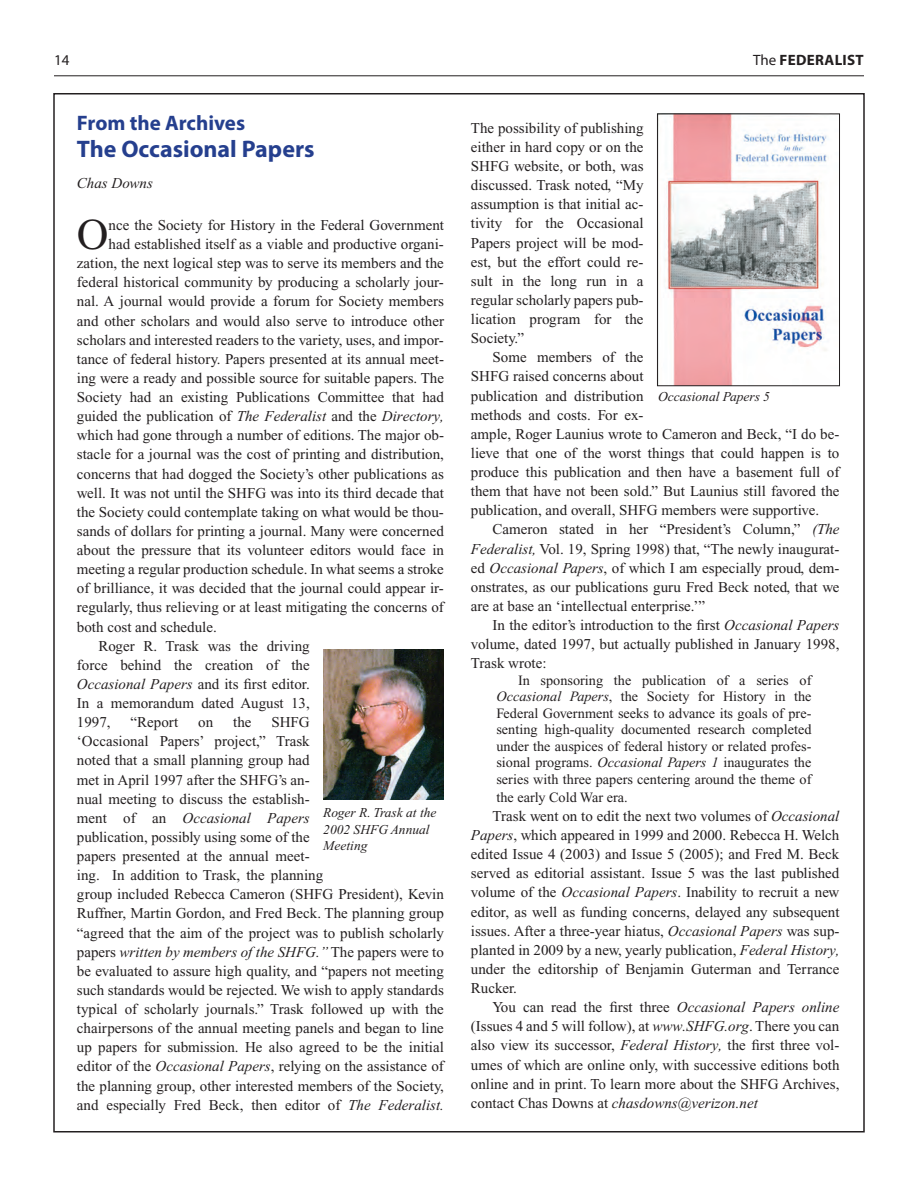
<style>
.page{position:relative;width:918px;height:1188px;background:#fff}
.page>*{position:absolute;margin:0;border:0;box-sizing:border-box;transform-origin:0 0}
.t1{font:43.95px "Times New Roman";color:#231f20}
.t2{font:700 24px "Myriad Pro";color:#253f8e}
.t3{font:700 21px "Myriad Pro";color:#253f8e}
.t4{font:15px/19.2px "Times New Roman";color:#231f20;text-align:justify}
.t5{font:700 15px "Myriad Pro";letter-spacing:.02em;color:#231f20}
.t6{font:italic 15px "Times New Roman";color:#231f20}
.t7{font:15px "Myriad Pro";color:#231f20}
.t8{font:14.25px/16.5px "Times New Roman";color:#231f20;text-align:justify}
.t9{font:italic 13.5px/16.2px "Times New Roman";color:#231f20}
.s1{font-weight:400}
.s2{font-style:italic}
</style>
<div class="page">
<hr style="left:54px;top:75px;width:810px;height:1px;background:#231f20">
<img style="left:664px;top:116px;width:164px;height:268px">
<div style="left:657px;top:114px;width:183px;height:272px;border:1px solid #231f20"></div>
<img style="left:323px;top:649px;width:121px;height:150px">
<p class="t7" style="left:54px;top:51px;width:17px">14</p>
<p class="t5" style="left:753px;top:50px;width:112px"><span class="s1">The</span> FEDERALIST</p>
<h3 class="t3" style="left:77px;top:109px;width:170px">From the Archives</h3>
<h2 class="t2" style="left:77px;top:133px;width:239px">The Occasional Papers</h2>
<p class="t6" style="left:77px;top:175px;width:77px">Chas Downs</p>
<h1 class="t1" style="left:77px;top:210px;width:33px">O</h1>
<p class="t4" style="left:109px;top:215px;width:337px">nce the Society for History in the Federal Government</p>
<p class="t4" style="left:109px;top:234px;width:337px">had established itself as a viable and productive organi-</p>
<p class="t4" style="left:77px;top:254px;width:369px">zation, the next logical step was to serve its members and the</p>
<p class="t4" style="left:77px;top:273px;width:369px">federal historical community by producing a scholarly jour-</p>
<p class="t4" style="left:77px;top:292px;width:369px">nal. A journal would provide a forum for Society members</p>
<p class="t4" style="left:77px;top:311px;width:369px">and other scholars and would also serve to introduce other</p>
<p class="t4" style="left:77px;top:330px;width:369px">scholars and interested readers to the variety, uses, and impor-</p>
<p class="t4" style="left:77px;top:349px;width:369px">tance of federal history. Papers presented at its annual meet-</p>
<p class="t4" style="left:77px;top:368px;width:369px">ing were a ready and possible source for suitable papers. The</p>
<p class="t4" style="left:77px;top:387px;width:369px">Society had an existing Publications Committee that had</p>
<p class="t4" style="left:77px;top:407px;width:369px">guided the publication of <span class="s2">The Federalist</span> and the <span class="s2">Directory,</span></p>
<p class="t4" style="left:77px;top:426px;width:369px">which had gone through a number of editions. The major ob-</p>
<p class="t4" style="left:77px;top:445px;width:369px">stacle for a journal was the cost of printing and distribution,</p>
<p class="t4" style="left:77px;top:464px;width:369px">concerns that had dogged the Society’s other publications as</p>
<p class="t4" style="left:77px;top:483px;width:369px">well. It was not until the SHFG was into its third decade that</p>
<p class="t4" style="left:77px;top:502px;width:369px">the Society could contemplate taking on what would be thou-</p>
<p class="t4" style="left:77px;top:521px;width:369px">sands of dollars for printing a journal. Many were concerned</p>
<p class="t4" style="left:77px;top:540px;width:369px">about the pressure that its volunteer editors would face in</p>
<p class="t4" style="left:77px;top:560px;width:369px">meeting a regular production schedule. In what seems a stroke</p>
<p class="t4" style="left:77px;top:579px;width:369px">of brilliance, it was decided that the journal could appear ir-</p>
<p class="t4" style="left:77px;top:598px;width:369px">regularly, thus relieving or at least mitigating the concerns of</p>
<p class="t4" style="left:77px;top:617px;width:141px">both cost and schedule.</p>
<p class="t4" style="left:99px;top:636px;width:213px">Roger R. Trask was the driving</p>
<p class="t4" style="left:77px;top:655px;width:234px">force behind the creation of the</p>
<p class="t4" style="left:77px;top:674px;width:234px"><span class="s2">Occasional Papers</span> and its first editor.</p>
<p class="t4" style="left:77px;top:693px;width:234px">In a memorandum dated August 13,</p>
<p class="t4" style="left:77px;top:713px;width:35px">1997,</p>
<p class="t4" style="left:131px;top:713px;width:49px">“Report</p>
<p class="t4" style="left:198px;top:713px;width:16px">on</p>
<p class="t4" style="left:233px;top:713px;width:20px">the</p>
<p class="t4" style="left:77px;top:713px;width:369px;text-align:left;text-indent:194px">SHFG<br>‘Occasional Papers’ project,” Trask<br>noted that a small planning group had<br>met in April 1997 after the SHFG’s an-<br>nual meeting to discuss the establish-<br>ment of an <span class="s2">Occasional Papers<br></span>publication, possibly using some of the<br>papers presented at the annual meet-<br>ing. In addition to Trask, the planning<br>group included Rebecca Cameron (SHFG President), Kevin Ruffner, Martin Gordon, and Fred Beck. The planning group “agreed that the aim of the project was to publish scholarly papers <span class="s2">written by members of the SHFG.”</span> The papers were to be evaluated to assure high quality, and “papers not meeting such standards would be rejected. We wish to apply standards typical of scholarly journals.” Trask followed up with the chairpersons of the annual meeting panels and began to line up papers for submission. He also agreed to be the initial editor of the <span class="s2">Occasional Papers</span>, relying on the assistance of the planning group, other interested members of the Society, and especially Fred Beck, then editor of <span class="s2">The Federalist.</span></p>
<p class="t9" style="left:323px;top:805px;width:115px">Roger R. Trask at the<br>2002 SHFG Annual<br>Meeting</p>
<p class="t4" style="left:471px;top:118px;width:174px">The possibility of publishing either in hard copy or on the SHFG website, or both, was discussed. Trask noted, “My assumption is that initial ac&shy;tivity for the Occasional Papers project will be mod&shy;est, but the effort could re&shy;sult in the long run in a regular scholarly papers pub&shy;lication program for the Society.”</p>
<p class="t4" style="left:471px;top:348px;width:370px;text-align:left;text-indent:22px">Some members of the<br>SHFG raised concerns about<br>publication and distribution<br>methods and costs. For ex-<br>ample, Roger Launius wrote to Cameron and Beck, “I do be&shy;lieve that one of the worst things that could happen is to produce this publication and then have a basement full of them that have not been sold.” But Launius still favored the publication, and overall, SHFG members were supportive.</p>
<p class="t4" style="left:471px;top:520px;width:370px;text-indent:22px">Cameron stated in her “President’s Column,” <span class="s2">(The Federalist,</span> Vol. 19, Spring 1998) that, “The newly inaugurat&shy;ed <span class="s2">Occasional Papers</span>, of which I am especially proud, dem&shy;onstrates, as our publications guru Fred Beck noted, that we are at base an ‘intellectual enterprise.’”</p>
<p class="t4" style="left:471px;top:615px;width:370px;text-indent:22px">In the editor’s introduction to the first <span class="s2">Occasional Papers </span>volume, dated 1997, but actually published in January 1998, Trask wrote:</p>
<p class="t8" style="left:496px;top:672px;width:317px;text-indent:22px">In sponsoring the publication of a series of <span class="s2">Occasional Papers</span>, the Society for History in the Federal Government seeks to advance its goals of pre&shy;senting high-quality documented research completed under the auspices of federal history or related profes&shy;sional programs. <span class="s2">Occasional Papers 1</span> inaugurates the series with three papers centering around the theme of</p>
<p class="t8" style="left:496px;top:789px;width:133px">the early Cold War era.</p>
<p class="t4" style="left:471px;top:806px;width:370px;text-indent:22px">Trask went on to edit the next two volumes of <span class="s2">Occasional Papers</span>, which appeared in 1999 and 2000. Rebecca H. Welch edited Issue 4 (2003) and Issue 5 (2005); and Fred M. Beck served as editorial assistant. Issue 5 was the last published volume of the <span class="s2">Occasional Papers</span>. Inability to recruit a new editor, as well as funding concerns, delayed any subsequent issues. After a three-year hiatus, <span class="s2">Occasional Papers</span> was sup&shy;planted in 2009 by a new, yearly publication, <span class="s2">Federal History, </span>under the editorship of Benjamin Guterman and Terrance Rucker.</p>
<p class="t4" style="left:471px;top:998px;width:370px;text-indent:22px">You can read the first three <span class="s2">Occasional Papers online </span>(Issues 4 and 5 will follow), at <span class="s2">www.SHFG.org</span>. There you can also view its successor, <span class="s2">Federal History,</span> the first three vol&shy;umes of which are online only, with successive editions both online and in print. To learn more about the SHFG Archives, contact Chas Downs at <span class="s2">chasdowns@verizon.net</span></p>
<p class="t9" style="left:658px;top:389px;width:114px">Occasional Papers 5</p>
</div>
